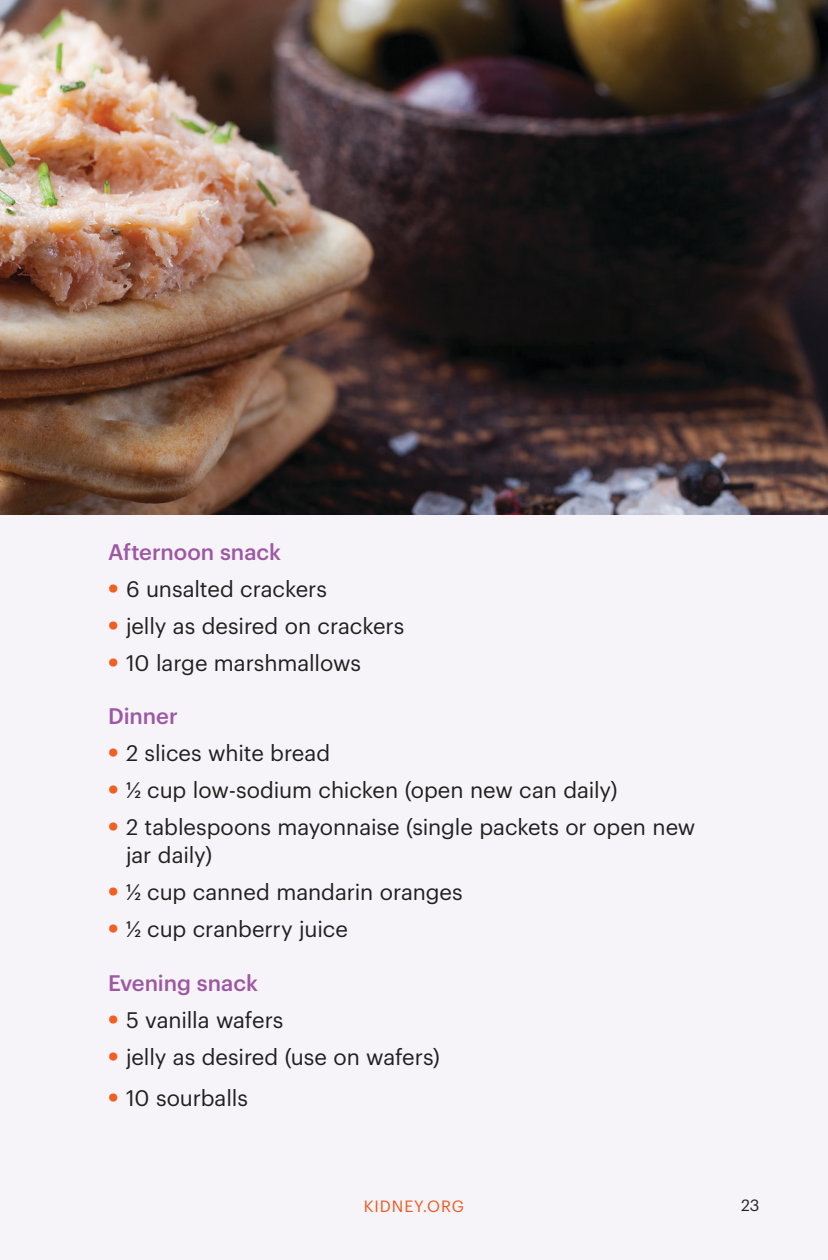
<style>
.page{position:relative;width:828px;height:1260px;background:#f6f3f9}
.page>*{position:absolute;margin:0;border:0;box-sizing:border-box;transform-origin:0 0}
.t1{font:22px/28px "Graphik";letter-spacing:-.005em;color:#231f20}
.t2{font:500 22px "Graphik";color:#9d58a3}
.t3{font:16px "Graphik";letter-spacing:.055em;color:#f15f22}
.t4{font:16px "Graphik";color:#231f20}
.s1{font-weight:700;font-size:28px;color:#f15f22}
</style>
<div class="page">
<img style="left:0;top:0;width:828px;height:515px">
<p class="t2" style="left:108px;top:535px;width:175px">Afternoon snack</p>
<p class="t1" style="left:108px;top:573px;width:221px"><span class="s1">•</span> 6 unsalted crackers</p>
<p class="t1" style="left:108px;top:610px;width:298px"><span class="s1">•</span> jelly as desired on crackers</p>
<p class="t1" style="left:108px;top:647px;width:255px"><span class="s1">•</span> 10 large marshmallows</p>
<p class="t2" style="left:108px;top:700px;width:71px">Dinner</p>
<p class="t1" style="left:108px;top:737px;width:224px"><span class="s1">•</span> 2 slices white bread</p>
<p class="t1" style="left:108px;top:774px;width:511px"><span class="s1">•</span> ½ cup low-sodium chicken (open new can daily)</p>
<p class="t1" style="left:126px;top:811px;width:571px;text-indent:-18px"><span class="s1">•</span> 2 tablespoons mayonnaise (single packets or open new jar daily)</p>
<p class="t1" style="left:108px;top:876px;width:356px"><span class="s1">•</span> ½ cup canned mandarin oranges</p>
<p class="t1" style="left:108px;top:913px;width:242px"><span class="s1">•</span> ½ cup cranberry juice</p>
<p class="t2" style="left:108px;top:966px;width:151px">Evening snack</p>
<p class="t1" style="left:108px;top:1004px;width:177px"><span class="s1">•</span> 5 vanilla wafers</p>
<p class="t1" style="left:108px;top:1041px;width:333px"><span class="s1">•</span> jelly as desired (use on wafers)</p>
<p class="t1" style="left:108px;top:1082px;width:141px"><span class="s1">•</span> 10 sourballs</p>
<p class="t3" style="left:364px;top:1194px;width:102px">KIDNEY.ORG</p>
<p class="t4" style="left:741px;top:1193px;width:20px">23</p>
</div>
